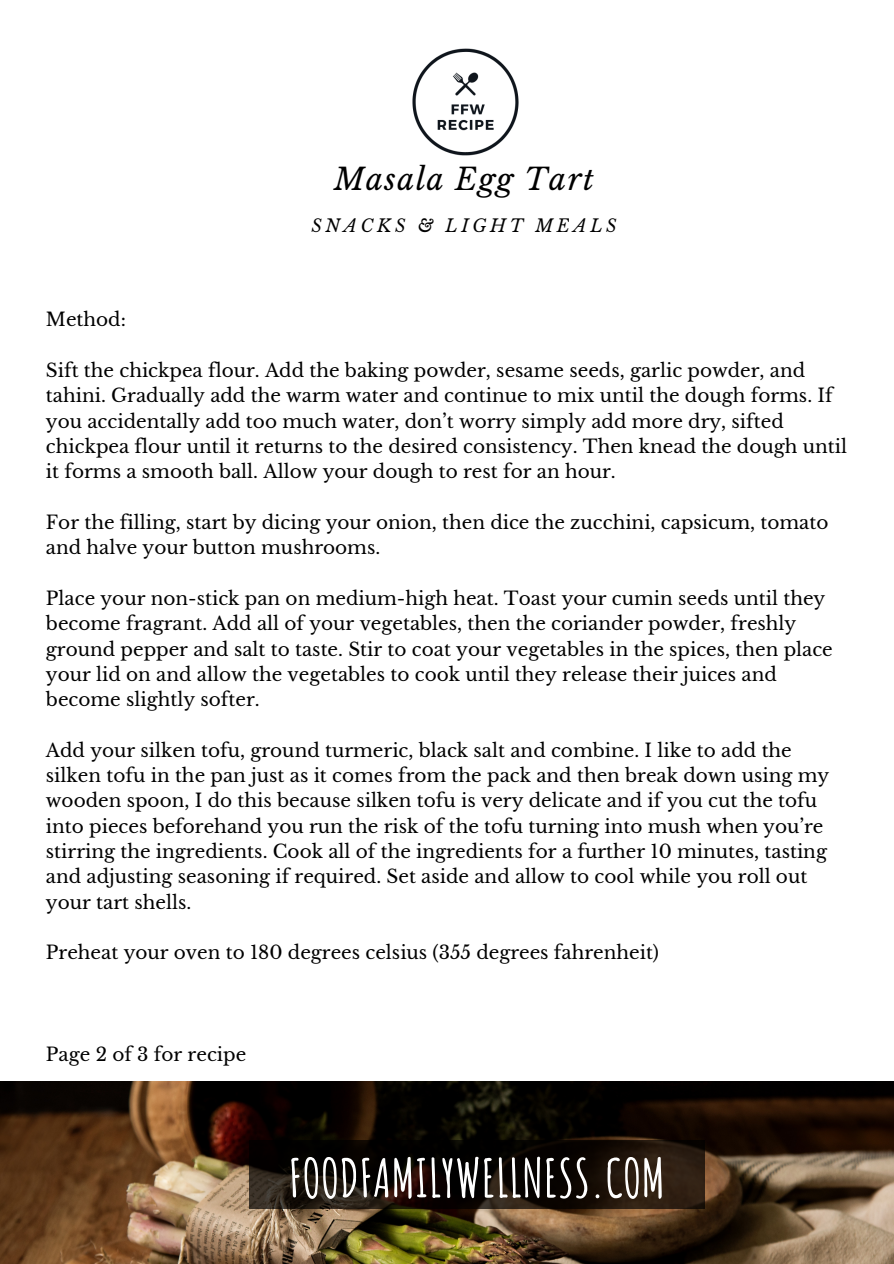
<style>
.page{position:relative;width:894px;height:1264px;background:#fff}
.page>*{position:absolute;margin:0;border:0;box-sizing:border-box;transform-origin:0 0}
.t1{font:700 52.2px "Amatic SC";color:#fff}
.t2{font:italic 29.85px "Libre Baskerville";letter-spacing:.05em;color:#000}
.t3{font:18.45px/25.3px "Libre Baskerville";color:#000}
.t4{font:italic 17.4px "Libre Baskerville";letter-spacing:.21em;color:#000}
</style>
<div class="page">
<img style="left:0;top:1081px;width:893px;height:182px">
<img style="left:412px;top:48px;width:107px;height:108px">
<svg style="left:249px;top:1140px;width:455px;height:68px;background:#150d08"></svg>
<p class="t2" style="left:334px;top:161px;width:261px">Masala Egg Tart</p>
<p class="t4" style="left:311px;top:215px;width:306px">SNACKS &amp; LIGHT MEALS</p>
<p class="t3" style="left:46px;top:307px;width:81px">Method:</p>
<p class="t3" style="left:46px;top:358px;width:802px">Sift the chickpea flour. Add the baking powder, sesame seeds, garlic powder, and tahini. Gradually add the warm water and continue to mix until the dough forms. If you accidentally add too much water, don’t worry simply add more dry, sifted chickpea flour until it returns to the desired consistency. Then knead the dough until it forms a smooth ball. Allow your dough to rest for an hour.</p>
<p class="t3" style="left:46px;top:510px;width:783px">For the filling, start by dicing your onion, then dice the zucchini, capsicum, tomato and halve your button mushrooms.</p>
<p class="t3" style="left:46px;top:585px;width:788px">Place your non-stick pan on medium-high heat. Toast your cumin seeds until they become fragrant. Add all of your vegetables, then the coriander powder, freshly ground pepper and salt to taste. Stir to coat your vegetables in the spices, then place your lid on and allow the vegetables to cook until they release their juices and become slightly softer.</p>
<p class="t3" style="left:46px;top:737px;width:784px">Add your silken tofu, ground turmeric, black salt and combine. I like to add the silken tofu in the pan just as it comes from the pack and then break down using my wooden spoon, I do this because silken tofu is very delicate and if you cut the tofu into pieces beforehand you run the risk of the tofu turning into mush when you’re stirring the ingredients. Cook all of the ingredients for a further 10 minutes, tasting and adjusting seasoning if required. Set aside and allow to cool while you roll out your tart shells.</p>
<p class="t3" style="left:46px;top:940px;width:614px">Preheat your oven to 180 degrees celsius (355 degrees fahrenheit)</p>
<p class="t3" style="left:46px;top:1041px;width:202px">Page 2 of 3 for recipe</p>
<p class="t1" style="left:288px;top:1144px;width:378px">FOODFAMILYWELLNESS.COM</p>
</div>
